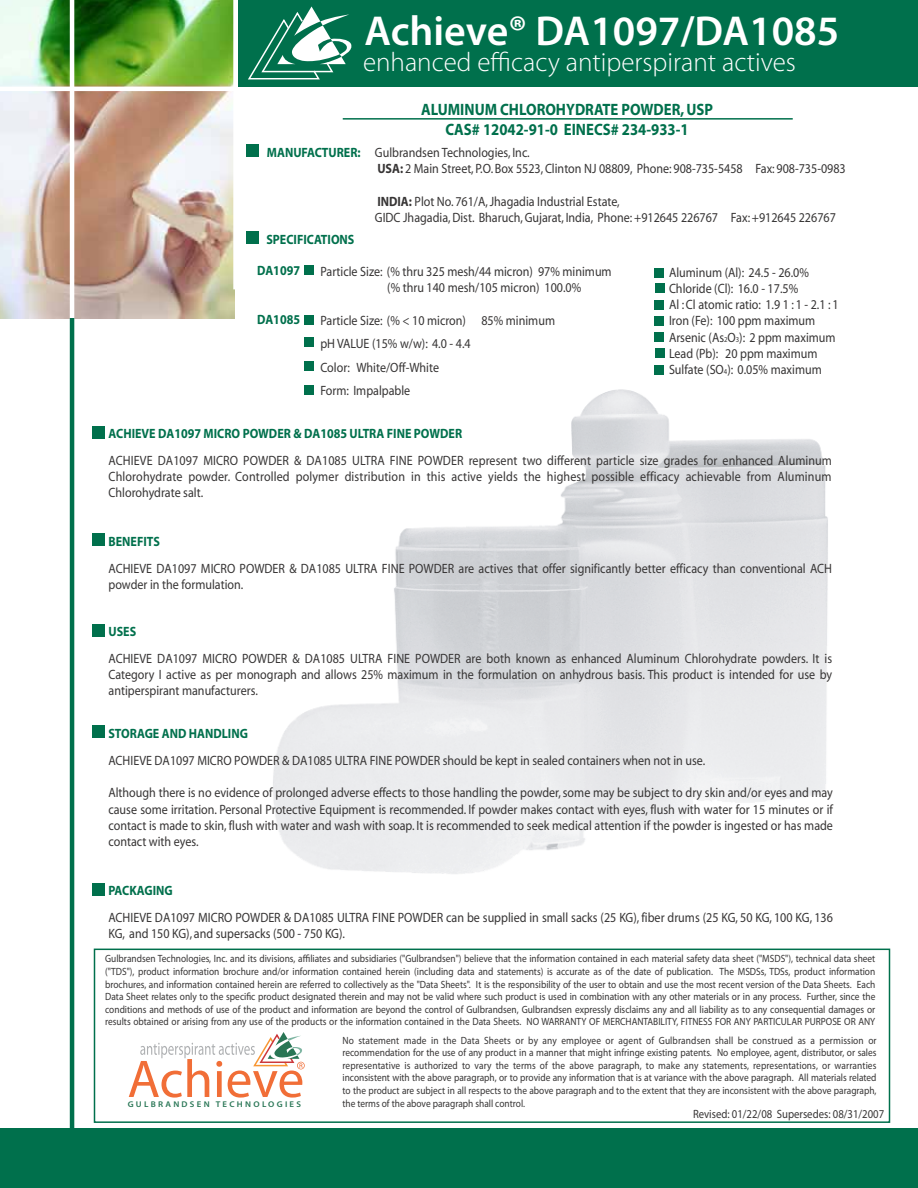
<style>
.page{position:relative;width:918px;height:1188px;background:#fff}
.page>*{position:absolute;margin:0;border:0;box-sizing:border-box;transform-origin:0 0}
.t1{font:600 42px "Myriad Pro";color:#fff}
.t2{font:300 27px "Myriad Pro";color:#fff}
.t3{font:700 16.5px/19.8px "Myriad";color:#00704c;text-align:center;scale:.89 1}
.t4{font:13.5px/16.2px "Myriad";color:#373535;scale:.89 1}
.t5{font:700 13.5px "Myriad";color:#00704c;scale:.89 1}
.t6{font:700 12px "Helvetica";color:#373535;scale:.89 1}
.t7{font:10.5px/12.6px "Helvetica";color:#373535;text-align:justify;scale:.89 1}
.t8{font:600 8.4px "Myriad Pro";letter-spacing:.255em;color:#297655;scale:1.06 1}
.s1{font-weight:700;color:#00704c}
.s2{font-weight:700}
.s3{font-size:7.5px}
</style>
<div class="page">
<svg style="left:129px;top:1032px;width:176px;height:66px"></svg>
<img style="left:273px;top:324px;width:555px;height:550px">
<div style="left:246px;top:144px;width:13px;height:13px;background:#00704c"></div>
<div style="left:0;top:1128px;width:918px;height:60px;background:#00704c"></div>
<img style="left:0;top:0;width:235px;height:318px">
<hr style="left:70px;top:0;width:4px;height:352px;background:#fff">
<hr style="left:0;top:87px;width:918px;height:4px;background:#fff">
<div style="left:239px;top:0;width:679px;height:87px;background:#00704c"></div>
<div style="left:94px;top:949px;width:796px;height:174px;border:2px solid #00704c"></div>
<hr style="left:343px;top:118px;width:450px;height:2px;background:#00704c">
<div style="left:246px;top:231px;width:13px;height:13px;background:#00704c"></div>
<div style="left:304px;top:265px;width:10px;height:10px;background:#00704c"></div>
<div style="left:304px;top:385px;width:10px;height:9px;background:#00704c"></div>
<div style="left:92px;top:426px;width:13px;height:13px;background:#00704c"></div>
<div style="left:305px;top:337px;width:9px;height:10px;background:#00704c"></div>
<div style="left:305px;top:361px;width:9px;height:10px;background:#00704c"></div>
<div style="left:654px;top:268px;width:10px;height:10px;background:#00704c"></div>
<div style="left:654px;top:316px;width:10px;height:9px;background:#00704c"></div>
<div style="left:655px;top:283px;width:9px;height:10px;background:#00704c"></div>
<div style="left:655px;top:300px;width:9px;height:9px;background:#00704c"></div>
<div style="left:654px;top:332px;width:10px;height:9px;background:#00704c"></div>
<div style="left:655px;top:348px;width:9px;height:10px;background:#00704c"></div>
<div style="left:655px;top:365px;width:9px;height:9px;background:#00704c"></div>
<div style="left:92px;top:533px;width:12px;height:13px;background:#00704c"></div>
<div style="left:92px;top:624px;width:13px;height:13px;background:#00704c"></div>
<div style="left:92px;top:725px;width:13px;height:13px;background:#00704c"></div>
<div style="left:92px;top:883px;width:13px;height:13px;background:#00704c"></div>
<hr style="left:70px;top:318px;width:4px;height:812px;background:#00704c">
<div style="left:304px;top:315px;width:10px;height:9px;background:#00704c"></div>
<div style="left:233px;top:0;width:5px;height:289px;background:#fff"></div>
<svg style="left:248px;top:6px;width:104px;height:74px"></svg>
<h1 class="t1" style="left:365px;top:6px;width:476px">Achieve® DA1097/DA1085</h1>
<h2 class="t2" style="left:363px;top:45px;width:434px">enhanced efficacy antiperspirant actives</h2>
<p class="t3" style="left:421px;top:101px;width:329px">ALUMINUM CHLOROHYDRATE POWDER, USP<br>CAS# 12042-91-0 EINECS# 234-933-1</p>
<p class="t4" style="left:377px;top:146px;width:528px;text-indent:-110px"><span class="s1">MANUFACTURER:</span> Gulbrandsen Technologies, Inc.<br><span class="s2">USA:</span> 2 Main Street, P.O. Box 5523, Clinton NJ 08809, Phone: 908-735-5458 Fax: 908-735-0983</p>
<p class="t4" style="left:375px;top:194px;width:519px"><span class="s2">INDIA:</span> Plot No. 761/A, Jhagadia Industrial Estate,<br>GIDC Jhagadia, Dist. Bharuch, Gujarat, India, Phone: +912645 226767 Fax: +912645 226767</p>
<p class="t5" style="left:266px;top:234px;width:100px">SPECIFICATIONS</p>
<p class="t4" style="left:387px;top:265px;width:254px;text-indent:-67px">Particle Size: (% thru 325 mesh/44 micron) 97% minimum (% thru 140 mesh/105 micron) 100.0%</p>
<p class="t4" style="left:320px;top:310px;width:265px;line-height:23.4px">Particle Size: (% &lt; 10 micron) 85% minimum pH VALUE (15% w/w): 4.0 - 4.4<br>Color: White/Off-White<br>Form: Impalpable</p>
<p class="t5" style="left:257px;top:265px;width:50px">DA1097</p>
<p class="t5" style="left:257px;top:314px;width:50px">DA1085</p>
<p class="t4" style="left:669px;top:265px;width:192px">Aluminum (Al): 24.5 - 26.0%<br>Chloride (Cl): 16.0 - 17.5%<br>Al : Cl atomic ratio: 1.9 1 : 1 - 2.1 : 1<br>Iron (Fe): 100 ppm maximum<br>Arsenic (As<span class="s3">2</span>O<span class="s3">3</span>): 2 ppm maximum<br>Lead (Pb): 20 ppm maximum<br>Sulfate (SO<span class="s3">4</span>): 0.05% maximum</p>
<p class="t5" style="left:109px;top:428px;width:399px">ACHIEVE DA1097 MICRO POWDER &amp; DA1085 ULTRA FINE POWDER</p>
<p class="t4" style="left:109px;top:453px;width:814px;text-align:justify">ACHIEVE DA1097 MICRO POWDER &amp; DA1085 ULTRA FINE POWDER represent two different particle size grades for enhanced Aluminum Chlorohydrate powder. Controlled polymer distribution in this active yields the highest possible efficacy achievable from Aluminum Chlorohydrate salt.</p>
<p class="t5" style="left:109px;top:536px;width:59px">BENEFITS</p>
<p class="t4" style="left:109px;top:561px;width:815px">ACHIEVE DA1097 MICRO POWDER &amp; DA1085 ULTRA FINE POWDER are actives that offer significantly better efficacy than conventional ACH powder in the formulation.</p>
<p class="t5" style="left:109px;top:626px;width:33px">USES</p>
<p class="t4" style="left:109px;top:651px;width:815px;text-align:justify">ACHIEVE DA1097 MICRO POWDER &amp; DA1085 ULTRA FINE POWDER are both known as enhanced Aluminum Chlorohydrate powders. It is Category I active as per monograph and allows 25% maximum in the formulation on anhydrous basis. This product is intended for use by antiperspirant manufacturers.</p>
<p class="t5" style="left:108px;top:728px;width:158px">STORAGE AND HANDLING</p>
<p class="t4" style="left:108px;top:753px;width:672px">ACHIEVE DA1097 MICRO POWDER &amp; DA1085 ULTRA FINE POWDER should be kept in sealed containers when not in use.</p>
<p class="t4" style="left:108px;top:786px;width:816px;text-align:justify">Although there is no evidence of prolonged adverse effects to those handling the powder, some may be subject to dry skin and/or eyes and may cause some irritation. Personal Protective Equipment is recommended. If powder makes contact with eyes, flush with water for 15 minutes or if contact is made to skin, flush with water and wash with soap. It is recommended to seek medical attention if the powder is ingested or has made contact with eyes.</p>
<p class="t5" style="left:108px;top:885px;width:74px">PACKAGING</p>
<p class="t4" style="left:108px;top:910px;width:816px">ACHIEVE DA1097 MICRO POWDER &amp; DA1085 ULTRA FINE POWDER can be supplied in small sacks (25 KG), fiber drums (25 KG, 50 KG, 100 KG, 136<br>KG, and 150 KG), and supersacks (500 - 750 KG).</p>
<p class="t7" style="left:105px;top:953px;width:867px">Gulbrandsen Technologies, Inc. and its divisions, affiliates and subsidiaries ("Gulbrandsen") believe that the information contained in each material safety data sheet ("MSDS"), technical data sheet ("TDS"), product information brochure and/or information contained herein (including data and statements) is accurate as of the date of publication. The MSDSs, TDSs, product information brochures, and information contained herein are referred to collectively as the "Data Sheets". It is the responsibility of the user to obtain and use the most recent version of the Data Sheets. Each Data Sheet relates only to the specific product designated therein and may not be valid where such product is used in combination with any other materials or in any process. Further, since the conditions and methods of use of the product and information are beyond the control of Gulbrandsen, Gulbrandsen expressly disclaims any and all liability as to any consequential damages or results obtained or arising from any use of the products or the information contained in the Data Sheets. <span class="s2">NO WARRANTY OF MERCHANTABILITY, FITNESS FOR ANY PARTICULAR PURPOSE OR ANY</span></p>
<p class="t7" style="left:342px;top:1035px;width:602px">No statement made in the Data Sheets or by any employee or agent of Gulbrandsen shall be construed as a permission or recommendation for the use of any product in a manner that might infringe existing patents. No employee, agent, distributor, or sales representative is authorized to vary the terms of the above paragraph, to make any statements, representations, or warranties inconsistent with the above paragraph, or to provide any information that is at variance with the above paragraph. All materials related to the product are subject in all respects to the above paragraph and to the extent that they are inconsistent with the above paragraph, the terms of the above paragraph shall control.</p>
<p class="t8" style="left:128px;top:1100px;width:165px">GULBRANDSEN TECHNOLOGIES</p>
<p class="t6" style="left:693px;top:1109px;width:216px">Revised: 01/22/08 Supersedes: 08/31/2007</p>
</div>
